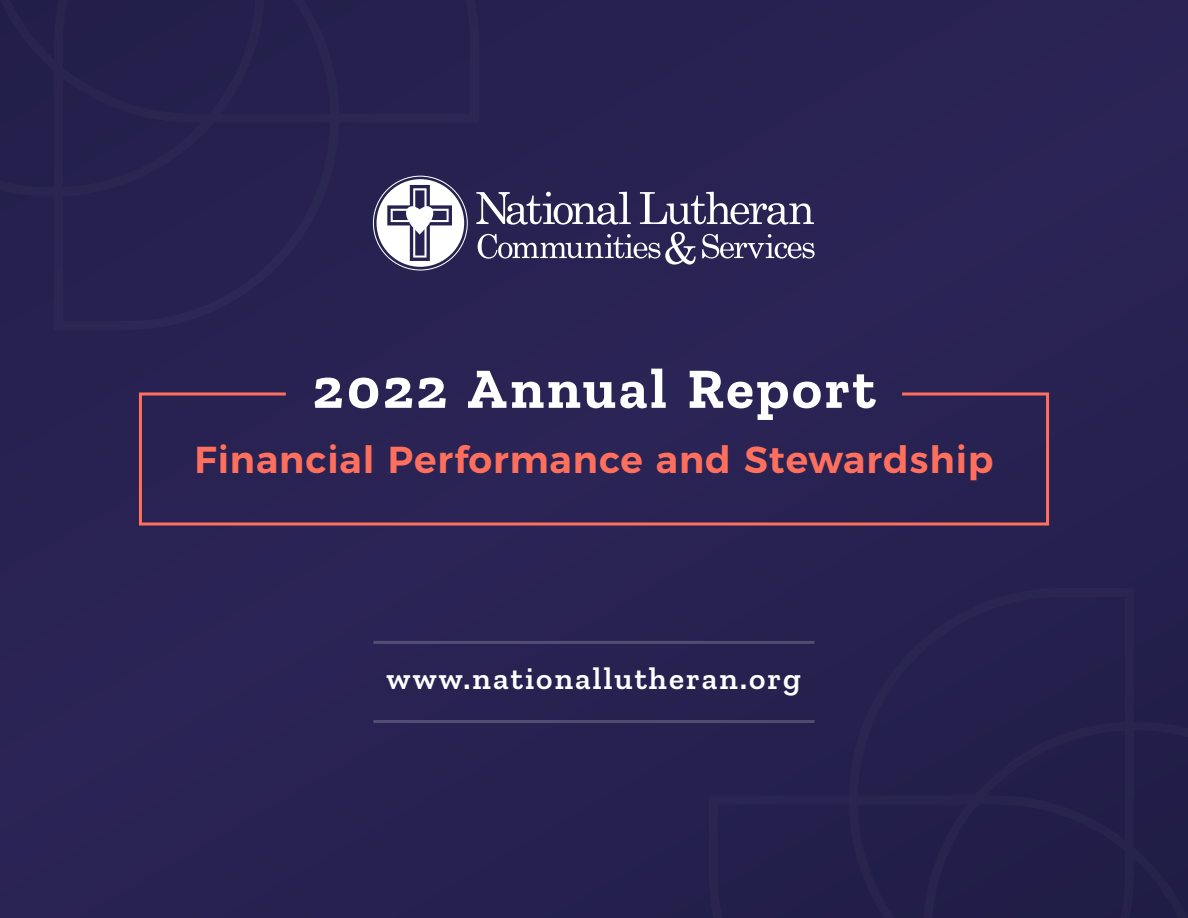
<style>
.page{position:relative;width:1188px;height:918px;background:#282251}
.page>*{position:absolute;margin:0;border:0;box-sizing:border-box;transform-origin:0 0}
.t1{font:700 57px "Zilla Slab";letter-spacing:.05em;color:#fff}
.t2{font:600 37.5px "Montserrat";letter-spacing:.025em;color:#ff6f5d}
.t3{font:600 31.5px "Zilla Slab";letter-spacing:.065em;color:#fff}
</style>
<div class="page">
<svg style="left:896px;top:749px;width:292px;height:169px"></svg>
<svg style="left:138px;top:392px;width:912px;height:134px"></svg>
<svg style="left:372px;top:175px;width:443px;height:92px"></svg>
<hr style="left:373px;top:641px;width:442px;height:3px;background:#fff">
<hr style="left:373px;top:720px;width:442px;height:3px;background:#fff">
<h1 class="t1" style="left:313px;top:356px;width:564px">2022 Annual Report</h1>
<p class="t2" style="left:194px;top:429px;width:801px">Financial Performance and Stewardship</p>
<p class="t3" style="left:387px;top:661px;width:416px">www.nationallutheran.org</p>
</div>
